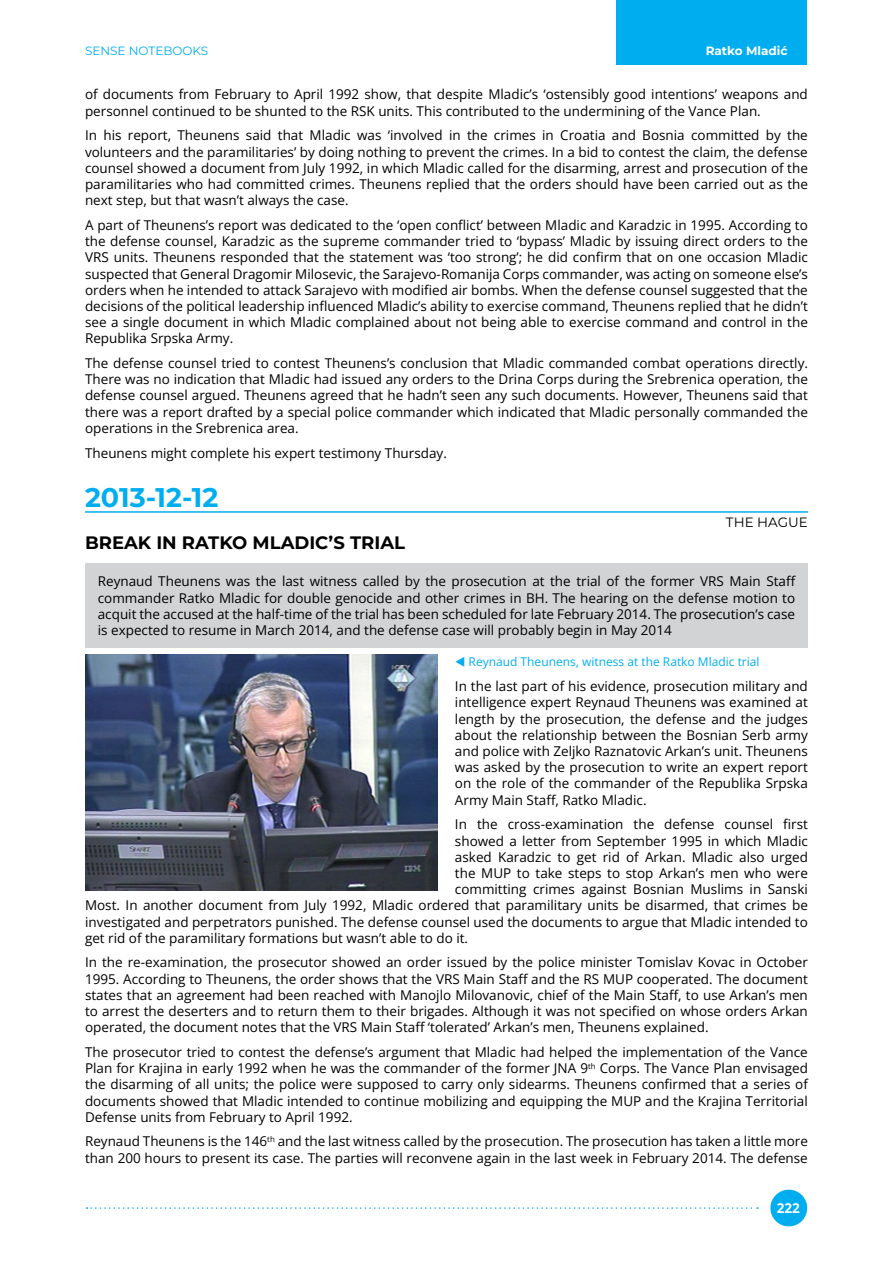
<style>
.page{position:relative;width:893px;height:1263px;background:#fff}
.page>*{position:absolute;margin:0;border:0;box-sizing:border-box;transform-origin:0 0}
.t1{font:700 27px "Montserrat";color:#00aeef}
.t2{font:700 18px "Montserrat";color:#000}
.t3{font:13.5px/16.2px "Open Sans";color:#000;text-align:justify}
.t4{font:13.5px "Montserrat";color:#000}
.t5{font:13.5px "Open Sans";color:#fff}
.t6{font:12px "Open Sans";color:#00aeef}
.t7{font:12px "Montserrat";color:#00aeef}
.t8{font:700 12px "Montserrat";color:#fff}
</style>
<div class="page">
<div style="left:617px;top:0;width:190px;height:65px;background:#00aeef"></div>
<div style="left:770px;top:1189px;width:37px;height:37px;background:#00aeef;border-radius:50%"></div>
<svg style="left:87px;top:1207px;width:671px;height:2px"></svg>
<hr style="left:85px;top:511px;width:723px;height:2px;background:#00aeef">
<div style="left:85px;top:563px;width:723px;height:84px;background:#d1d3d4"></div>
<img style="left:85px;top:655px;width:353px;height:235px">
<p class="t7" style="left:85px;top:43px;width:125px">SENSE NOTEBOOKS</p>
<p class="t8" style="left:706px;top:43px;width:83px">Ratko Mladić</p>
<p class="t3" style="left:85px;top:86px;width:724px">of documents from February to April 1992 show, that despite Mladic’s ‘ostensibly good intentions’ weapons and personnel continued to be shunted to the RSK units. This contributed to the undermining of the Vance Plan.</p>
<p class="t3" style="left:85px;top:127px;width:724px">In his report, Theunens said that Mladic was ‘involved in the crimes in Croatia and Bosnia committed by the volunteers and the paramilitaries’ by doing nothing to prevent the crimes. In a bid to contest the claim, the defense counsel showed a document from July 1992, in which Mladic called for the disarming, arrest and prosecution of the paramilitaries who had committed crimes. Theunens replied that the orders should have been carried out as the next step, but that wasn’t always the case.</p>
<p class="t3" style="left:85px;top:217px;width:724px">A part of Theunens’s report was dedicated to the ‘open conflict’ between Mladic and Karadzic in 1995. According to the defense counsel, Karadzic as the supreme commander tried to ‘bypass’ Mladic by issuing direct orders to the VRS units. Theunens responded that the statement was ‘too strong’; he did confirm that on one occasion Mladic suspected that General Dragomir Milosevic, the Sarajevo-Romanija Corps commander, was acting on someone else’s orders when he intended to attack Sarajevo with modified air bombs. When the defense counsel suggested that the decisions of the political leadership influenced Mladic’s ability to exercise command, Theunens replied that he didn’t see a single document in which Mladic complained about not being able to exercise command and control in the Republika Srpska Army.</p>
<p class="t3" style="left:85px;top:355px;width:724px">The defense counsel tried to contest Theunens’s conclusion that Mladic commanded combat operations directly.<br>There was no indication that Mladic had issued any orders to the Drina Corps during the Srebrenica operation, the defense counsel argued. Theunens agreed that he hadn’t seen any such documents. However, Theunens said that there was a report drafted by a special police commander which indicated that Mladic personally commanded the operations in the Srebrenica area.</p>
<p class="t3" style="left:85px;top:444px;width:363px">Theunens might complete his expert testimony Thursday.</p>
<h1 class="t1" style="left:85px;top:479px;width:135px">2013-12-12</h1>
<p class="t4" style="left:726px;top:514px;width:83px">THE HAGUE</p>
<h2 class="t2" style="left:85px;top:531px;width:321px">BREAK IN RATKO MLADIC’S TRIAL</h2>
<p class="t3" style="left:98px;top:573px;width:699px">Reynaud Theunens was the last witness called by the prosecution at the trial of the former VRS Main Staff commander Ratko Mladic for double genocide and other crimes in BH. The hearing on the defense motion to acquit the accused at the half-time of the trial has been scheduled for late February 2014. The prosecution’s case is expected to resume in March 2014, and the defense case will probably begin in May 2014</p>
<p class="t6" style="left:469px;top:654px;width:292px">Reynaud Theunens, witness at the Ratko Mladic trial</p>
<p class="t3" style="left:455px;top:678px;width:354px">In the last part of his evidence, prosecution military and intelligence expert Reynaud Theunens was examined at length by the prosecution, the defense and the judges about the relationship between the Bosnian Serb army and police with Zeljko Raznatovic Arkan’s unit. Theunens was asked by the prosecution to write an expert report on the role of the commander of the Republika Srpska Army Main Staff, Ratko Mladic.</p>
<p class="t3" style="left:455px;top:816px;width:354px">In the cross-examination the defense counsel first</p>
<p class="t3" style="left:455px;top:832px;width:354px">showed a letter from September 1995 in which Mladic</p>
<p class="t3" style="left:455px;top:848px;width:354px">asked Karadzic to get rid of Arkan. Mladic also urged</p>
<p class="t3" style="left:455px;top:864px;width:354px">the MUP to take steps to stop Arkan’s men who were</p>
<p class="t3" style="left:455px;top:881px;width:354px">committing crimes against Bosnian Muslims in Sanski</p>
<p class="t3" style="left:85px;top:897px;width:724px">Most. In another document from July 1992, Mladic ordered that paramilitary units be disarmed, that crimes be</p>
<p class="t3" style="left:85px;top:913px;width:724px">investigated and perpetrators punished. The defense counsel used the documents to argue that Mladic intended to</p>
<p class="t3" style="left:85px;top:929px;width:385px">get rid of the paramilitary formations but wasn’t able to do it.</p>
<p class="t3" style="left:85px;top:954px;width:724px">In the re-examination, the prosecutor showed an order issued by the police minister Tomislav Kovac in October 1995. According to Theunens, the order shows that the VRS Main Staff and the RS MUP cooperated. The document states that an agreement had been reached with Manojlo Milovanovic, chief of the Main Staff, to use Arkan’s men to arrest the deserters and to return them to their brigades. Although it was not specified on whose orders Arkan operated, the document notes that the VRS Main Staff ‘tolerated’ Arkan’s men, Theunens explained.</p>
<p class="t3" style="left:85px;top:1043px;width:724px">The prosecutor tried to contest the defense’s argument that Mladic had helped the implementation of the Vance Plan for Krajina in early 1992 when he was the commander of the former JNA 9<sup>th</sup> Corps. The Vance Plan envisaged the disarming of all units; the police were supposed to carry only sidearms. Theunens confirmed that a series of documents showed that Mladic intended to continue mobilizing and equipping the MUP and the Krajina Territorial Defense units from February to April 1992.</p>
<p class="t3" style="left:85px;top:1133px;width:724px">Reynaud Theunens is the 146<sup>th</sup> and the last witness called by the prosecution. The prosecution has taken a little more than 200 hours to present its case. The parties will reconvene again in the last week in February 2014. The defense</p>
<p class="t5" style="left:777px;top:1199px;width:25px">222</p>
</div>
